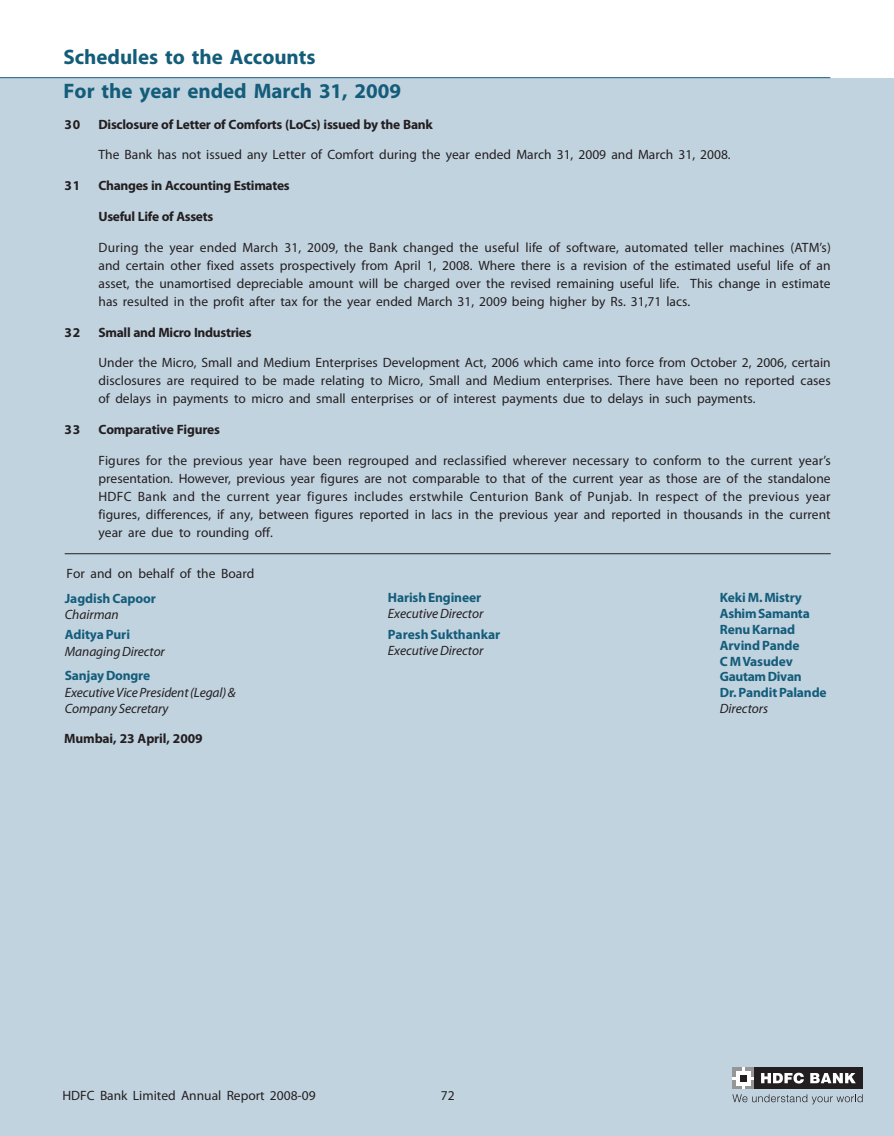
<style>
.page{position:relative;width:894px;height:1136px;background:#fff}
.page>*{position:absolute;margin:0;border:0;box-sizing:border-box;transform-origin:0 0}
.t1{font:700 21px/33.6px "Myriad Pro";color:#145d7a}
.t2{font:13.5px/18px "Myriad Pro";color:#231f20;text-align:justify}
.t3{font:700 13.5px "Myriad Pro";letter-spacing:-.02em;color:#231f20}
.t4{font:700 13.5px/15.9px "Myriad Pro";letter-spacing:-.01em;color:#145d7a}
.t5{font:italic 13.5px/16.2px "Myriad Pro";letter-spacing:-.005em;color:#231f20}
</style>
<div class="page">
<div style="left:0;top:78px;width:894px;height:1057px;background:#c2d3e0"></div>
<hr style="left:0;top:77px;width:830px;height:1px;background:#145d7a">
<svg style="left:732px;top:1094px;width:130px;height:10px"></svg>
<div style="left:754px;top:1067px;width:108px;height:21px;background:#231f20"></div>
<svg style="left:761px;top:1072px;width:43px;height:11px"></svg>
<svg style="left:810px;top:1073px;width:46px;height:10px"></svg>
<svg style="left:732px;top:1067px;width:22px;height:21px"></svg>
<div style="left:736px;top:1070px;width:14px;height:14px;background:#fff"></div>
<hr style="left:742px;top:1067px;width:2px;height:21px;background:#fff">
<hr style="left:732px;top:1076px;width:22px;height:2px;background:#fff">
<div style="left:740px;top:1074px;width:6px;height:7px;background:#231f20"></div>
<hr style="left:65px;top:553px;width:766px;height:1px;background:#231f20">
<h1 class="t1" style="left:64px;top:42px;width:339px">Schedules to the Accounts<br>For the year ended March 31, 2009</h1>
<p class="t3" style="left:64px;top:119px;width:17px">30</p>
<p class="t3" style="left:99px;top:119px;width:336px">Disclosure of Letter of Comforts (LoCs) issued by the Bank</p>
<p class="t2" style="left:99px;top:147px;width:634px">The Bank has not issued any Letter of Comfort during the year ended March 31, 2009 and March 31, 2008.</p>
<p class="t3" style="left:64px;top:180px;width:17px">31</p>
<p class="t3" style="left:99px;top:180px;width:193px">Changes in Accounting Estimates</p>
<p class="t3" style="left:99px;top:211px;width:116px">Useful Life of Assets</p>
<p class="t2" style="left:99px;top:239px;width:734px">During the year ended March 31, 2009, the Bank changed the useful life of software, automated teller machines (ATM’s) and certain other fixed assets prospectively from April 1, 2008. Where there is a revision of the estimated useful life of an asset, the unamortised depreciable amount will be charged over the revised remaining useful life. This change in estimate has resulted in the profit after tax for the year ended March 31, 2009 being higher by Rs. 31,71 lacs.</p>
<p class="t3" style="left:64px;top:327px;width:17px">32</p>
<p class="t3" style="left:99px;top:327px;width:155px">Small and Micro Industries</p>
<p class="t2" style="left:99px;top:355px;width:734px">Under the Micro, Small and Medium Enterprises Development Act, 2006 which came into force from October 2, 2006, certain disclosures are required to be made relating to Micro, Small and Medium enterprises. There have been no reported cases of delays in payments to micro and small enterprises or of interest payments due to delays in such payments.</p>
<p class="t3" style="left:64px;top:424px;width:17px">33</p>
<p class="t3" style="left:99px;top:424px;width:123px">Comparative Figures</p>
<p class="t2" style="left:99px;top:452px;width:734px">Figures for the previous year have been regrouped and reclassified wherever necessary to conform to the current year’s presentation. However, previous year figures are not comparable to that of the current year as those are of the standalone HDFC Bank and the current year figures includes erstwhile Centurion Bank of Punjab. In respect of the previous year figures, differences, if any, between figures reported in lacs in the previous year and reported in thousands in the current year are due to rounding off.</p>
<p class="t2" style="left:66px;top:566px;width:189px">For and on behalf of the Board</p>
<p class="t4" style="left:65px;top:591px;width:93px">Jagdish Capoor</p>
<p class="t5" style="left:65px;top:607px;width:56px">Chairman</p>
<p class="t4" style="left:65px;top:628px;width:67px">Aditya Puri</p>
<p class="t5" style="left:65px;top:644px;width:102px">Managing Director</p>
<p class="t4" style="left:65px;top:669px;width:87px">Sanjay Dongre</p>
<p class="t5" style="left:65px;top:685px;width:173px">Executive Vice President (Legal) &amp;<br>Company Secretary</p>
<p class="t3" style="left:64px;top:732px;width:140px">Mumbai, 23 April, 2009</p>
<p class="t4" style="left:388px;top:590px;width:95px">Harish Engineer</p>
<p class="t5" style="left:388px;top:606px;width:97px">Executive Director</p>
<p class="t4" style="left:388px;top:627px;width:114px">Paresh Sukthankar</p>
<p class="t5" style="left:388px;top:643px;width:97px">Executive Director</p>
<p class="t2" style="left:63px;top:1087px;width:255px">HDFC Bank Limited Annual Report 2008-09</p>
<p class="t2" style="left:441px;top:1087px;width:15px">72</p>
<p class="t4" style="left:720px;top:590px;width:108px">Keki M. Mistry<br>Ashim Samanta<br>Renu Karnad<br>Arvind Pande<br>C M Vasudev<br>Gautam Divan<br>Dr. Pandit Palande</p>
<p class="t5" style="left:720px;top:701px;width:50px">Directors</p>
</div>
